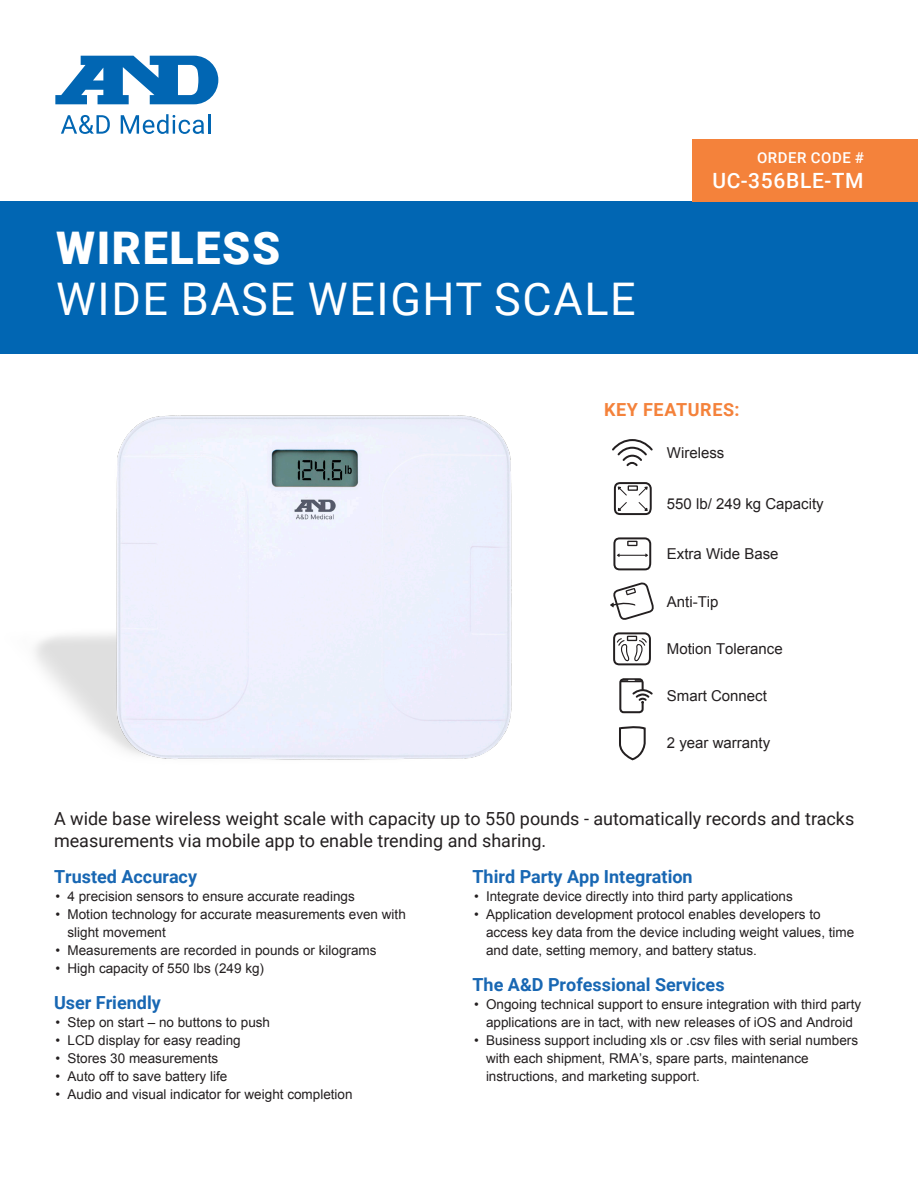
<style>
.page{position:relative;width:918px;height:1188px;background:#fff}
.page>*{position:absolute;margin:0;border:0;box-sizing:border-box;transform-origin:0 0}
.t1{font:45px/51px "Roboto";letter-spacing:.035em;color:#fff}
.t2{font:500 21px "Roboto";letter-spacing:.035em;color:#fff}
.Callout_text{font:18px/22.5px "Roboto";color:#231f20}
.t3{font:700 18px "Roboto";color:#1867b3}
.t4{font:700 18px "Roboto";letter-spacing:.035em;color:#f4823b}
.t5{font:15px "Arial";color:#231f20}
.t6{font:500 15px "Roboto";letter-spacing:.035em;color:#fff}
.t7{font:13.5px/18px "Arial";color:#231f20}
.s1{font-weight:900}
</style>
<div class="page">
<img style="left:35px;top:415px;width:477px;height:345px">
<div style="left:0;top:202px;width:918px;height:152px;background:#0166b3"></div>
<div style="left:692px;top:139px;width:226px;height:63px;background:#f4823b"></div>
<svg style="left:612px;top:439px;width:41px;height:27px"></svg>
<svg style="left:613px;top:482px;width:39px;height:34px"></svg>
<svg style="left:613px;top:537px;width:38px;height:33px"></svg>
<svg style="left:610px;top:582px;width:44px;height:38px"></svg>
<svg style="left:613px;top:632px;width:38px;height:34px"></svg>
<hr style="left:620px;top:680px;width:22px;height:2px;background:#231f20">
<div style="left:619px;top:678px;width:25px;height:35px;border:2px solid #231f20;border-radius:3px"></div>
<svg style="left:629px;top:680px;width:24px;height:24px"></svg>
<svg style="left:619px;top:726px;width:27px;height:35px"></svg>
<svg style="left:61px;top:115px;width:49px;height:19px"></svg>
<svg style="left:121px;top:114px;width:83px;height:20px"></svg>
<hr style="left:208px;top:114px;width:2px;height:20px;background:#0166b3">
<svg style="left:55px;top:56px;width:163px;height:48px"></svg>
<p class="t1" style="left:56px;top:221px;width:581px"><span class="s1">WIRELESS<br></span>WIDE BASE WEIGHT SCALE</p>
<p class="t6" style="left:757px;top:147px;width:108px">ORDER CODE #</p>
<p class="t2" style="left:712px;top:166px;width:153px">UC-356BLE-TM</p>
<p class="t4" style="left:604px;top:397px;width:137px">KEY FEATURES:</p>
<p class="t5" style="left:667px;top:443px;width:59px">Wireless</p>
<p class="t5" style="left:667px;top:494px;width:158px">550 lb/ 249 kg Capacity</p>
<p class="t5" style="left:667px;top:544px;width:113px">Extra Wide Base</p>
<p class="t5" style="left:667px;top:592px;width:53px">Anti-Tip</p>
<p class="t5" style="left:667px;top:639px;width:117px">Motion Tolerance</p>
<p class="t5" style="left:667px;top:686px;width:102px">Smart Connect</p>
<p class="t5" style="left:667px;top:733px;width:105px">2 year warranty</p>
<p class="Callout_text" style="left:54px;top:807px;width:802px">A wide base wireless weight scale with capacity up to 550 pounds - automatically records and tracks measurements via mobile app to enable trending and sharing.</p>
<p class="t3" style="left:54px;top:864px;width:145px">Trusted Accuracy</p>
<p class="t7" style="left:56px;top:888px;width:301px">• 4 precision sensors to ensure accurate readings</p>
<p class="t7" style="left:68px;top:906px;width:340px;text-indent:-12px">• Motion technology for accurate measurements even with slight movement</p>
<p class="t7" style="left:56px;top:942px;width:323px">• Measurements are recorded in pounds or kilograms</p>
<p class="t7" style="left:56px;top:960px;width:210px">• High capacity of 550 lbs (249 kg)</p>
<p class="t3" style="left:54px;top:990px;width:108px">User Friendly</p>
<p class="t7" style="left:56px;top:1014px;width:216px">• Step on start – no buttons to push</p>
<p class="t7" style="left:56px;top:1032px;width:187px">• LCD display for easy reading</p>
<p class="t7" style="left:56px;top:1050px;width:164px">• Stores 30 measurements</p>
<p class="t7" style="left:56px;top:1068px;width:173px">• Auto off to save battery life</p>
<p class="t7" style="left:56px;top:1086px;width:299px">• Audio and visual indicator for weight completion</p>
<p class="t3" style="left:472px;top:864px;width:222px">Third Party App Integration</p>
<p class="t7" style="left:474px;top:888px;width:320px">• Integrate device directly into third party applications</p>
<p class="t7" style="left:486px;top:906px;width:370px;text-indent:-12px">• Application development protocol enables developers to access key data from the device including weight values, time and date, setting memory, and battery status.</p>
<p class="t3" style="left:472px;top:972px;width:254px">The A&amp;D Professional Services</p>
<p class="t7" style="left:474px;top:996px;width:389px;text-align:center">• Ongoing technical support to ensure integration with third party applications are in tact, with new releases of iOS and Android</p>
<p class="t7" style="left:486px;top:1032px;width:374px;text-indent:-12px">• Business support including xls or .csv files with serial numbers with each shipment, RMA’s, spare parts, maintenance instructions, and marketing support.</p>
</div>
